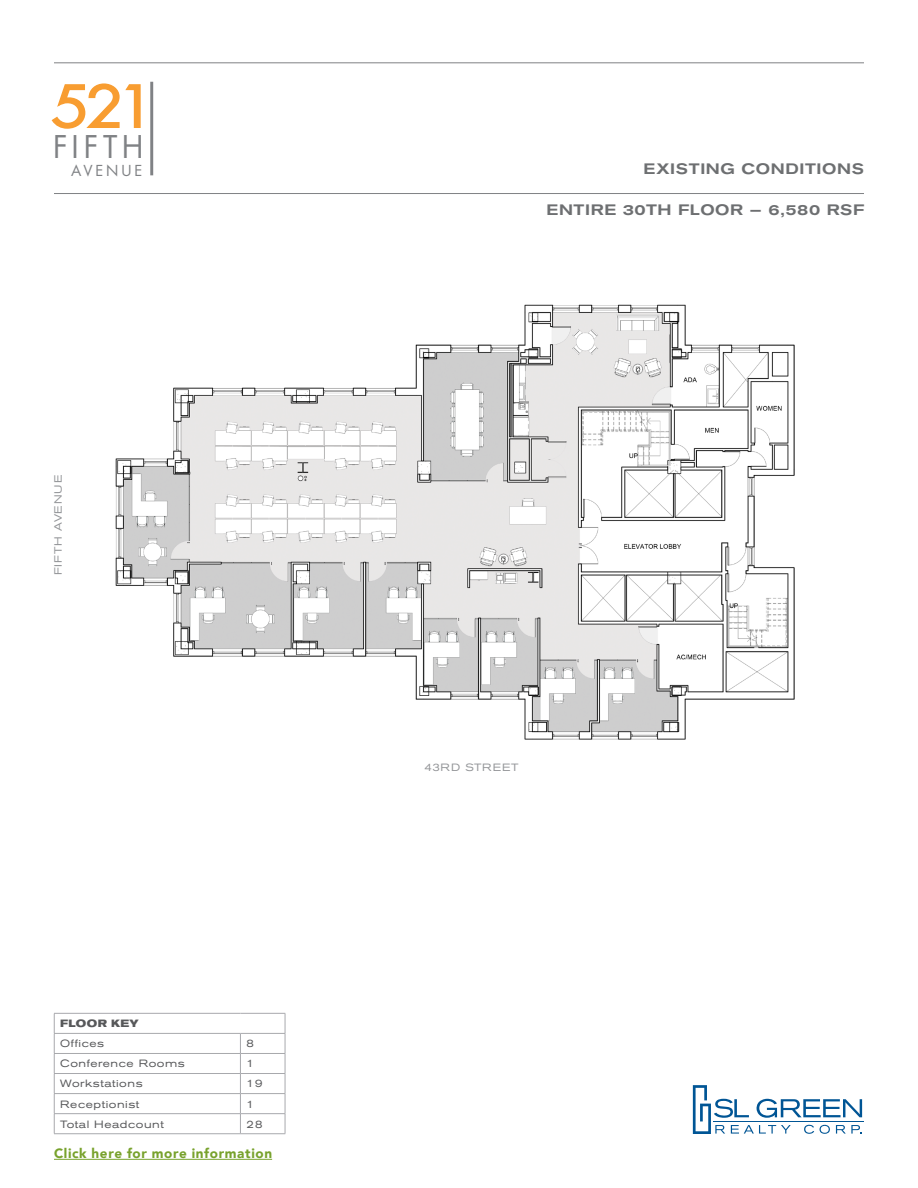
<style>
.page{position:relative;width:918px;height:1188px;background:#fff}
.page>*{position:absolute;margin:0;border:0;box-sizing:border-box;transform-origin:0 0}
.t1{font:56.1px "Futura Std";color:#f89d31;scale:1.12 1}
.t2{font:30.45px "Futura Std";letter-spacing:.155em;color:#808285}
.Floorplan_Label{font:500 expanded 15px "Akzidenz Grotesk BE";letter-spacing:.04em;color:#6d6f71}
.t3{font:14.7px "Futura Std";letter-spacing:.195em;color:#808285}
.Headers_-_Akz_Med{font:900 13.5px "Avenir";letter-spacing:.045em;color:#78a22d}
.t4{font:expanded 10.5px "Akzidenz Grotesk BE";letter-spacing:.05em;color:#57585a}
.Street_Names{font:expanded 10.5px "Akzidenz Grotesk BE";letter-spacing:.08em;color:#939598}
.Street_Names-2{font:expanded 10.5px "Akzidenz Grotesk BE";letter-spacing:.06em;color:#939598}
.t5{font:700 expanded 10.5px "Akzidenz Grotesk BE";letter-spacing:.04em;color:#57585a}
</style>
<div class="page">
<hr style="left:54px;top:193px;width:810px;height:1px;background:#808285">
<hr style="left:54px;top:62px;width:810px;height:1px;background:#808285">
<svg style="left:51px;top:83px;width:90px;height:46px"></svg>
<hr style="left:150px;top:82px;width:3px;height:93px;background:#808285">
<svg style="left:693px;top:1085px;width:169px;height:49px"></svg>
<hr style="left:714px;top:1121px;width:150px;height:1px;background:#005595">
<svg style="left:54px;top:1013px;width:232px;height:121px"></svg>
<hr style="left:54px;top:1133px;width:186px;height:1px;background:#a8a9ad">
<hr style="left:240px;top:1133px;width:45px;height:1px;background:#a8a9ad">
<img style="left:115px;top:305px;width:680px;height:435px">
<hr style="left:54px;top:1159px;width:218px;height:1px;background:#78a22d">
<h1 class="t1" style="left:51px;top:71px;width:94px">521</h1>
<h2 class="t2" style="left:53px;top:127px;width:92px">FIFTH</h2>
<h3 class="t3" style="left:71px;top:161px;width:73px">AVENUE</h3>
<p class="Street_Names" style="left:52px;top:575px;width:102px;rotate:-90deg">FIFTH AVENUE</p>
<p class="t5" style="left:60px;top:1017px;width:80px">FLOOR KEY</p>
<p class="t4" style="left:60px;top:1038px;width:45px">Offices</p>
<p class="t4" style="left:247px;top:1038px;width:9px">8</p>
<p class="t4" style="left:60px;top:1058px;width:126px">Conference Rooms</p>
<p class="t4" style="left:247px;top:1058px;width:9px">1</p>
<p class="t4" style="left:60px;top:1078px;width:84px">Workstations</p>
<p class="t4" style="left:247px;top:1078px;width:17px">19</p>
<p class="t4" style="left:60px;top:1098px;width:81px">Receptionist</p>
<p class="t4" style="left:247px;top:1098px;width:9px">1</p>
<p class="t4" style="left:60px;top:1118px;width:105px">Total Headcount</p>
<p class="t4" style="left:247px;top:1118px;width:17px">28</p>
<p class="Headers_-_Akz_Med" style="left:54px;top:1142px;width:220px">Click here for more information</p>
<p class="Floorplan_Label" style="left:644px;top:160px;width:222px">EXISTING CONDITIONS</p>
<p class="Floorplan_Label" style="left:546px;top:201px;width:319px">ENTIRE 30TH FLOOR — 6,580 RSF</p>
<p class="Street_Names-2" style="left:424px;top:761px;width:96px">43RD STREET</p>
</div>
